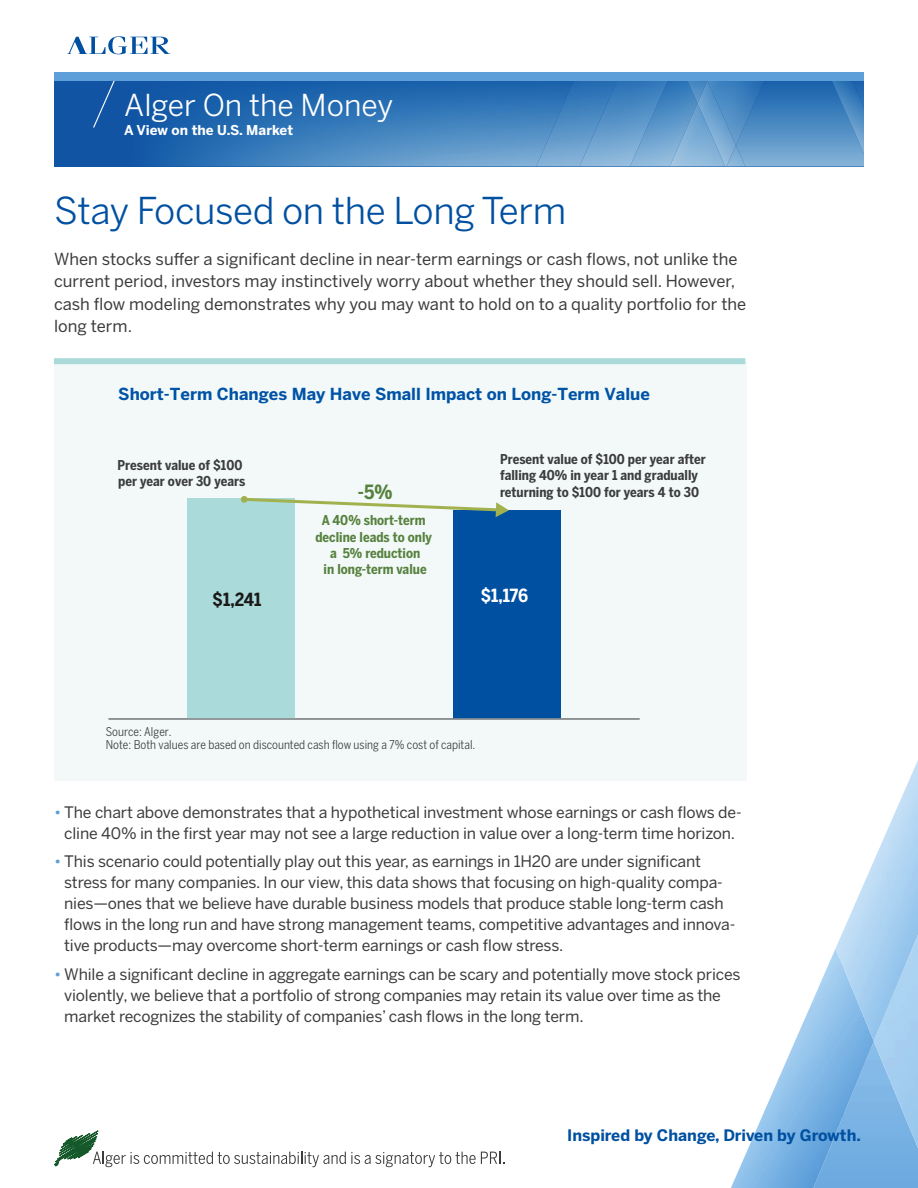
<style>
.page{position:relative;width:918px;height:1188px;background:#fff}
.page>*{position:absolute;margin:0;border:0;box-sizing:border-box;transform-origin:0 0}
.Fund_Name_-_Masthead{font:36.75px "Benton Sans";letter-spacing:-.01em;color:#0050a1}
.t1{font:30px "Benton Sans";color:#fff}
.t2{font:700 19.5px "Benton Sans Cond";color:#57813e}
.t3{font:700 18px "Benton Sans Cond";color:#1b1818}
.t4{font:700 18px "Benton Sans Cond";color:#fff}
.Subhead{font:16.5px/22.5px "Benton Sans";color:#3c3c3e}
.t5{font:700 16.5px "Benton Sans";color:#0053a6}
.Subhead-2{font:15.75px/21px "Benton Sans";letter-spacing:-.01em;color:#3c3c3e}
.t6{font:700 15.75px "Benton Sans";color:#0050a1}
.t7{font:700 13.5px/16.2px "Benton Sans Cond";color:#3c3c3e}
.t8{font:700 13.5px/16.2px "Benton Sans Cond";color:#57813e;text-align:center}
.t9{font:700 13.5px "Benton Sans";color:#fff}
.t10{font:12px/12.8px "Benton Sans Cond";color:#3c3c3e}
.s1{color:#5e9ed9}
</style>
<div class="page">
<div style="left:54px;top:81px;width:16px;height:86px;background:#1054a4"></div>
<img style="left:70px;top:81px;width:794px;height:86px">
<img style="left:536px;top:81px;width:44px;height:85px">
<img style="left:580px;top:81px;width:88px;height:85px">
<img style="left:670px;top:81px;width:94px;height:85px">
<img style="left:688px;top:81px;width:19px;height:22px">
<img style="left:727px;top:145px;width:18px;height:22px">
<img style="left:832px;top:81px;width:32px;height:73px">
<svg style="left:68px;top:36px;width:102px;height:18px"></svg>
<svg style="left:93px;top:81px;width:22px;height:47px"></svg>
<div style="left:54px;top:72px;width:810px;height:9px;background:#5e9ed9"></div>
<img style="left:779px;top:948px;width:64px;height:240px">
<img style="left:731px;top:1134px;width:48px;height:54px">
<img style="left:754px;top:1078px;width:25px;height:56px">
<img style="left:842px;top:1041px;width:32px;height:77px">
<img style="left:874px;top:1041px;width:44px;height:147px">
<img style="left:836px;top:760px;width:82px;height:281px">
<svg style="left:54px;top:1130px;width:451px;height:37px"></svg>
<div style="left:54px;top:362px;width:693px;height:418px;background:#f2f9f8"></div>
<div style="left:188px;top:499px;width:107px;height:220px;background:#aadbda"></div>
<div style="left:453px;top:510px;width:108px;height:209px;background:#0050a1"></div>
<svg style="left:241px;top:496px;width:268px;height:21px"></svg>
<hr style="left:109px;top:718px;width:531px;height:2px;background:#8b8e91">
<div style="left:54px;top:358px;width:691px;height:6px;background:#aadbda"></div>
<h2 class="t1" style="left:124px;top:87px;width:271px">Alger On the Money</h2>
<p class="t9" style="left:124px;top:122px;width:170px">A View on the U.S. Market</p>
<p class="Fund_Name_-_Masthead" style="left:54px;top:189px;width:514px">Stay Focused on the Long Term</p>
<p class="Subhead" style="left:54px;top:248px;width:694px">When stocks suffer a significant decline in near-term earnings or cash flows, not unlike the current period, investors may instinctively worry about whether they should sell. However, cash flow modeling demonstrates why you may want to hold on to a quality portfolio for the long term.</p>
<p class="t5" style="left:118px;top:384px;width:533px">Short-Term Changes May Have Small Impact on Long-Term Value</p>
<p class="t7" style="left:118px;top:457px;width:129px">Present value of $100 per year over 30 years</p>
<p class="t2" style="left:358px;top:481px;width:36px">-5%</p>
<p class="t8" style="left:315px;top:512px;width:118px">A 40% short-term decline leads to only a 5% reduction<br>in long-term value</p>
<p class="t7" style="left:500px;top:451px;width:207px">Present value of $100 per year after falling 40% in year 1 and gradually returning to $100 for years 4 to 30</p>
<p class="t3" style="left:213px;top:589px;width:50px">$1,241</p>
<p class="t4" style="left:481px;top:585px;width:49px">$1,176</p>
<p class="t10" style="left:106px;top:726px;width:371px">Source: Alger.<br>Note: Both values are based on discounted cash flow using a 7% cost of capital.</p>
<p class="Subhead-2" style="left:54px;top:802px;width:689px;text-align:center"><span class="s1">•</span> The chart above demonstrates that a hypothetical investment whose earnings or cash flows de&shy;cline 40% in the first year may not see a large reduction in value over a long-term time horizon.</p>
<p class="Subhead-2" style="left:64px;top:851px;width:673px;text-indent:-10px"><span class="s1">•</span> This scenario could potentially play out this year, as earnings in 1H20 are under significant stress for many companies. In our view, this data shows that focusing on high-quality compa&shy;nies—ones that we believe have durable business models that produce stable long-term cash flows in the long run and have strong management teams, competitive advantages and innova&shy;tive products—may overcome short-term earnings or cash flow stress.</p>
<p class="Subhead-2" style="left:64px;top:964px;width:678px;text-indent:-10px"><span class="s1">•</span> While a significant decline in aggregate earnings can be scary and potentially move stock prices violently, we believe that a portfolio of strong companies may retain its value over time as the market recognizes the stability of companies’ cash flows in the long term.</p>
<p class="t6" style="left:567px;top:1126px;width:295px">Inspired by Change, Driven by Growth.</p>
</div>
